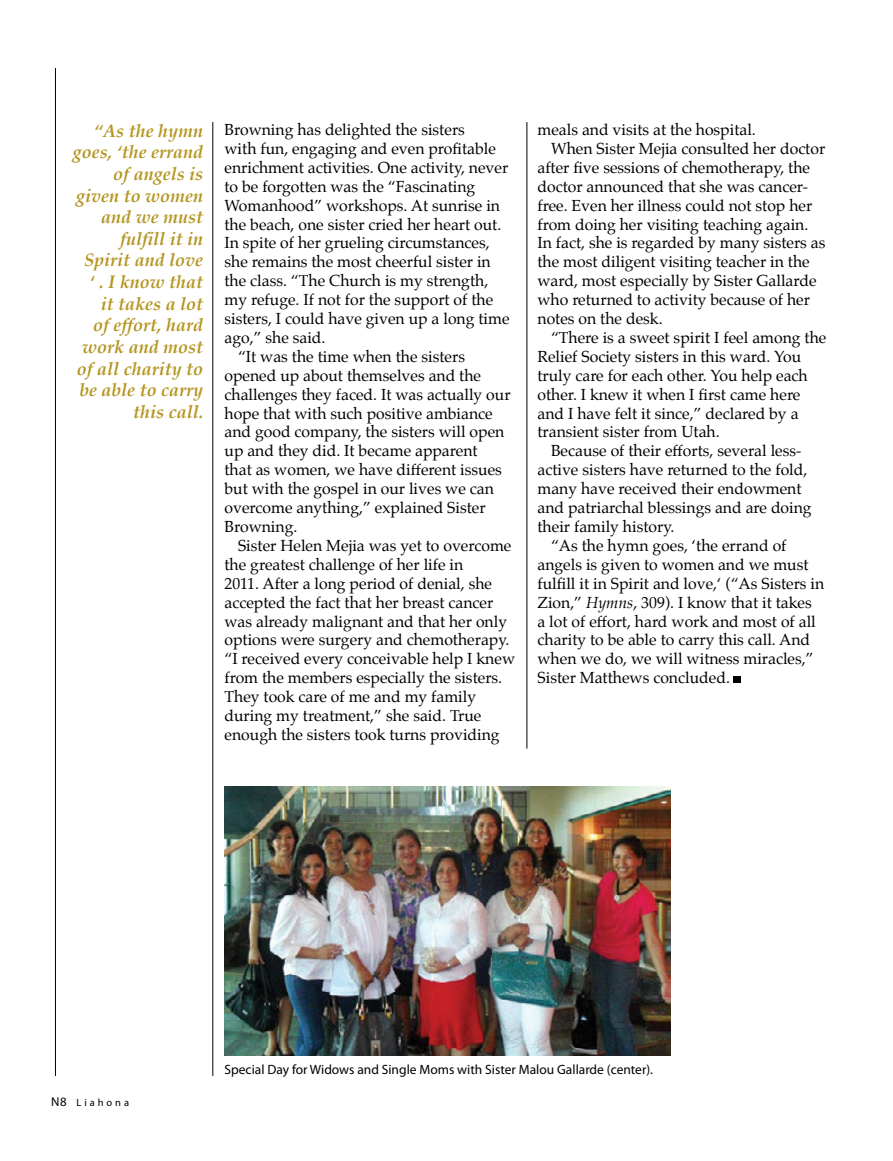
<style>
.page{position:relative;width:893px;height:1161px;background:#fff}
.page>*{position:absolute;margin:0;border:0;box-sizing:border-box;transform-origin:0 0}
.t1{font:italic 700 18px/21.6px "Palatino";color:#b4951f;text-align:right}
.t2{font:15.75px "Palatino";color:#000}
.t3{font:13.5px "Myriad Pro";color:#000}
.t4{font:10.5px "Myriad Pro";letter-spacing:.28em;color:#000}
.s1{font-style:italic}
.s2{font-size:12.75px}
</style>
<div class="page">
<hr style="left:55px;top:68px;width:1px;height:1008px;background:#000">
<div style="left:734px;top:677px;width:7px;height:6px;background:#000"></div>
<img style="left:225px;top:786px;width:445px;height:269px">
<hr style="left:213px;top:122px;width:1px;height:954px;background:#000">
<hr style="left:527px;top:122px;width:1px;height:626px;background:#000">
<p class="t1" style="left:73px;top:120px;width:132px">“As the hymn goes, ‘the errand of angels is given to women and we must fulfill it in<br>Spirit and love<br>‘ . I know that it takes a lot<br>of effort, hard work and most of all charity to be able to carry this call.</p>
<p class="t2" style="left:225px;top:117px;width:242px">Browning has delighted the sisters</p>
<p class="t2" style="left:225px;top:135px;width:273px">with fun, engaging and even profitable</p>
<p class="t2" style="left:225px;top:154px;width:285px">enrichment activities. One activity, never</p>
<p class="t2" style="left:225px;top:173px;width:252px">to be forgotten was the “Fascinating</p>
<p class="t2" style="left:225px;top:192px;width:277px">Womanhood” workshops. At sunrise in</p>
<p class="t2" style="left:225px;top:211px;width:278px">the beach, one sister cried her heart out.</p>
<p class="t2" style="left:225px;top:230px;width:267px">In spite of her grueling circumstances,</p>
<p class="t2" style="left:225px;top:249px;width:268px">she remains the most cheerful sister in</p>
<p class="t2" style="left:225px;top:268px;width:265px">the class. “The Church is my strength,</p>
<p class="t2" style="left:225px;top:287px;width:270px">my refuge. If not for the support of the</p>
<p class="t2" style="left:225px;top:306px;width:287px">sisters, I could have given up a long time</p>
<p class="t2" style="left:225px;top:324px;width:103px">ago,” she said.</p>
<p class="t2" style="left:238px;top:343px;width:229px">“It was the time when the sisters</p>
<p class="t2" style="left:225px;top:362px;width:258px">opened up about themselves and the</p>
<p class="t2" style="left:225px;top:381px;width:288px">challenges they faced. It was actually our</p>
<p class="t2" style="left:225px;top:400px;width:270px">hope that with such positive ambiance</p>
<p class="t2" style="left:225px;top:419px;width:281px">and good company, the sisters will open</p>
<p class="t2" style="left:225px;top:438px;width:255px">up and they did. It became apparent</p>
<p class="t2" style="left:225px;top:457px;width:279px">that as women, we have different issues</p>
<p class="t2" style="left:225px;top:476px;width:271px">but with the gospel in our lives we can</p>
<p class="t2" style="left:225px;top:495px;width:263px">overcome anything,” explained Sister</p>
<p class="t2" style="left:225px;top:513px;width:74px">Browning.</p>
<p class="t2" style="left:238px;top:532px;width:275px">Sister Helen Mejia was yet to overcome</p>
<p class="t2" style="left:225px;top:551px;width:240px">the greatest challenge of her life in</p>
<p class="t2" style="left:225px;top:570px;width:269px">2011. After a long period of denial, she</p>
<p class="t2" style="left:225px;top:589px;width:270px">accepted the fact that her breast cancer</p>
<p class="t2" style="left:225px;top:608px;width:284px">was already malignant and that her only</p>
<p class="t2" style="left:225px;top:627px;width:286px">options were surgery and chemotherapy.</p>
<p class="t2" style="left:225px;top:646px;width:292px">“I received every conceivable help I knew</p>
<p class="t2" style="left:225px;top:665px;width:279px">from the members especially the sisters.</p>
<p class="t2" style="left:225px;top:684px;width:253px">They took care of me and my family</p>
<p class="t2" style="left:225px;top:702px;width:258px">during my treatment,” she said. True</p>
<p class="t2" style="left:225px;top:721px;width:277px">enough the sisters took turns providing</p>
<p class="t2" style="left:537px;top:117px;width:220px">meals and visits at the hospital.</p>
<p class="t2" style="left:551px;top:135px;width:276px">When Sister Mejia consulted her doctor</p>
<p class="t2" style="left:537px;top:154px;width:274px">after five sessions of chemotherapy, the</p>
<p class="t2" style="left:537px;top:173px;width:272px">doctor announced that she was cancer-</p>
<p class="t2" style="left:537px;top:192px;width:276px">free. Even her illness could not stop her</p>
<p class="t2" style="left:537px;top:211px;width:272px">from doing her visiting teaching again.</p>
<p class="t2" style="left:537px;top:230px;width:289px">In fact, she is regarded by many sisters as</p>
<p class="t2" style="left:537px;top:249px;width:274px">the most diligent visiting teacher in the</p>
<p class="t2" style="left:537px;top:268px;width:281px">ward, most especially by Sister Gallarde</p>
<p class="t2" style="left:537px;top:287px;width:274px">who returned to activity because of her</p>
<p class="t2" style="left:537px;top:306px;width:127px">notes on the desk.</p>
<p class="t2" style="left:551px;top:324px;width:277px">“There is a sweet spirit I feel among the</p>
<p class="t2" style="left:537px;top:343px;width:265px">Relief Society sisters in this ward. You</p>
<p class="t2" style="left:537px;top:362px;width:272px">truly care for each other. You help each</p>
<p class="t2" style="left:537px;top:381px;width:264px">other. I knew it when I first came here</p>
<p class="t2" style="left:537px;top:400px;width:263px">and I have felt it since,” declared by a</p>
<p class="t2" style="left:537px;top:419px;width:184px">transient sister from Utah.</p>
<p class="t2" style="left:551px;top:438px;width:252px">Because of their efforts, several less-</p>
<p class="t2" style="left:537px;top:457px;width:271px">active sisters have returned to the fold,</p>
<p class="t2" style="left:537px;top:476px;width:266px">many have received their endowment</p>
<p class="t2" style="left:537px;top:495px;width:276px">and patriarchal blessings and are doing</p>
<p class="t2" style="left:537px;top:513px;width:138px">their family history.</p>
<p class="t2" style="left:551px;top:532px;width:237px">“As the hymn goes, ‘the errand of</p>
<p class="t2" style="left:537px;top:551px;width:273px">angels is given to women and we must</p>
<p class="t2" style="left:537px;top:570px;width:288px">fulfill it in Spirit and love,‘ (“As Sisters in</p>
<p class="t2" style="left:537px;top:589px;width:276px">Zion,” <span class="s1">Hymns</span>, 309). I know that it takes</p>
<p class="t2" style="left:537px;top:608px;width:280px">a lot of effort, hard work and most of all</p>
<p class="t2" style="left:537px;top:627px;width:274px">charity to be able to carry this call. And</p>
<p class="t2" style="left:537px;top:646px;width:278px">when we do, we will witness miracles,”</p>
<p class="t2" style="left:537px;top:665px;width:194px">Sister Matthews concluded.</p>
<p class="t4" style="left:51px;top:1096px;width:80px"><span class="s2">N8</span> Liahona</p>
<p class="t3" style="left:225px;top:1061px;width:430px">Special Day for Widows and Single Moms with Sister Malou Gallarde (center).</p>
</div>
